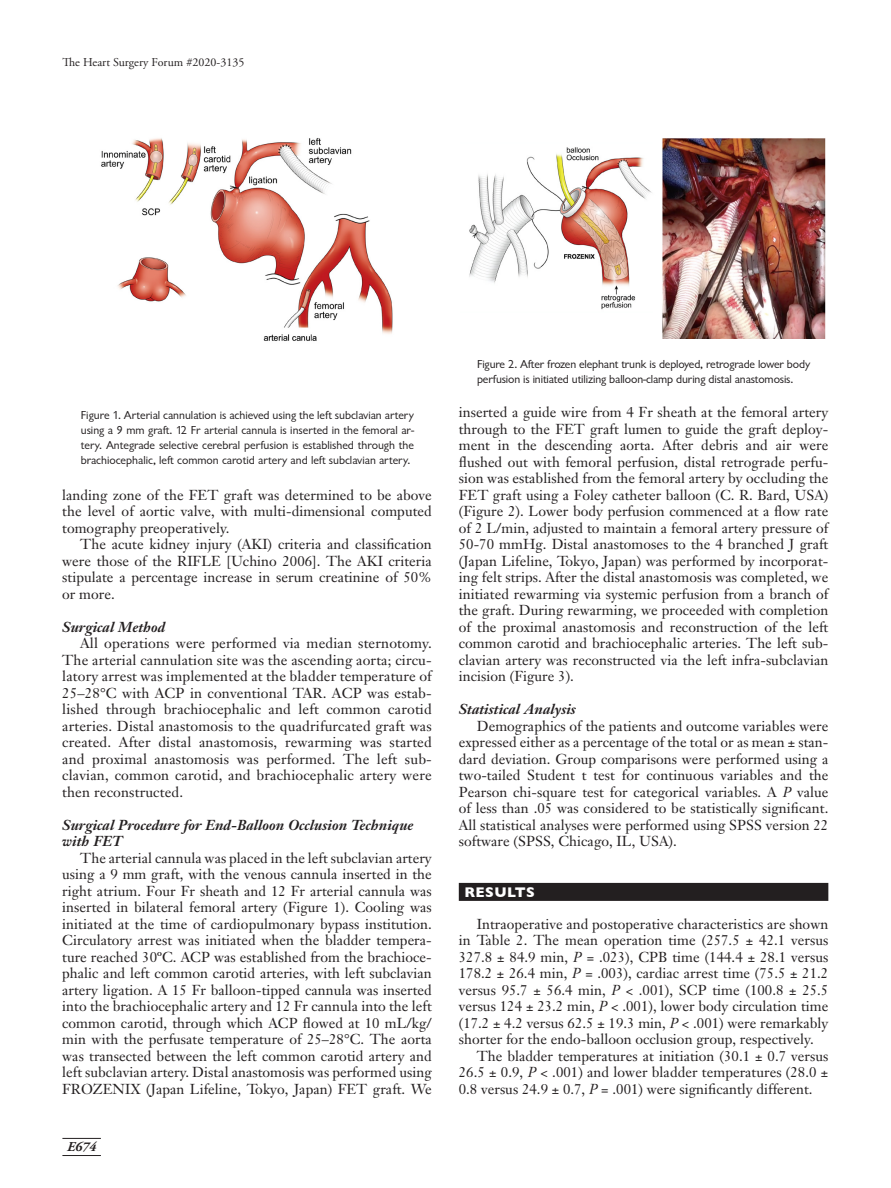
<style>
.page{position:relative;width:891px;height:1188px;background:#fff}
.page>*{position:absolute;margin:0;border:0;box-sizing:border-box;transform-origin:0 0}
.Body_Text{font:14.25px/16.5px "Janson Text";letter-spacing:.005em;color:#231f20;text-align:justify}
.t1{font:italic 700 14.25px/16.5px "Janson Text";letter-spacing:.005em;color:#231f20}
.t2{font:700 14.25px "Gill Sans";letter-spacing:.03em;color:#fff}
.t3{font:italic 700 13.5px "Adobe Garamond Pro";color:#231f20}
.Figure_Legend{font:12px/15px "Classical Sans Regular DTC";letter-spacing:-.01em;color:#231f20}
.t4{font:12px "Adobe Garamond Pro";letter-spacing:.005em;color:#231f20}
.s1{font-style:italic}
</style>
<div class="page">
<hr style="left:62px;top:1138px;width:39px;height:1px;background:#231f20">
<hr style="left:62px;top:1155px;width:39px;height:1px;background:#231f20">
<div style="left:459px;top:883px;width:369px;height:18px;background:#231f20"></div>
<img style="left:469px;top:138px;width:357px;height:201px">
<img style="left:101px;top:138px;width:292px;height:203px">
<p class="t4" style="left:62px;top:55px;width:184px">The Heart Surgery Forum #2020-3135</p>
<p class="Figure_Legend" style="left:81px;top:408px;width:335px;text-align:justify">Figure 1. Arterial cannulation is achieved using the left subclavian artery using a 9 mm graft. 12 Fr arterial cannula is inserted in the femoral ar&shy;tery. Antegrade selective cerebral perfusion is established through the brachiocephalic, left common carotid artery and left subclavian artery.</p>
<p class="Body_Text" style="left:62px;top:486px;width:371px">landing zone of the FET graft was determined to be above the level of aortic valve, with multi-dimensional computed tomography preoperatively.</p>
<p class="Body_Text" style="left:62px;top:536px;width:371px;text-indent:18px">The acute kidney injury (AKI) criteria and classification were those of the RIFLE [Uchino 2006]. The AKI criteria stipulate a percentage increase in serum creatinine of 50% or more.</p>
<h2 class="t1" style="left:62px;top:618px;width:104px">Surgical Method</h2>
<p class="Body_Text" style="left:62px;top:635px;width:371px;text-indent:18px">All operations were performed via median sternotomy.<br>The arterial cannulation site was the ascending aorta; circu&shy;latory arrest was implemented at the bladder temperature of 25–28°C with ACP in conventional TAR. ACP was estab&shy;lished through brachiocephalic and left common carotid arteries. Distal anastomosis to the quadrifurcated graft was created. After distal anastomosis, rewarming was started and proximal anastomosis was performed. The left sub&shy;clavian, common carotid, and brachiocephalic artery were then reconstructed.</p>
<h2 class="t1" style="left:62px;top:816px;width:353px">Surgical Procedure for End-Balloon Occlusion Technique with FET</h2>
<p class="Body_Text" style="left:62px;top:849px;width:371px;text-indent:18px">The arterial cannula was placed in the left subclavian artery using a 9 mm graft, with the venous cannula inserted in the right atrium. Four Fr sheath and 12 Fr arterial cannula was inserted in bilateral femoral artery (Figure 1). Cooling was initiated at the time of cardiopulmonary bypass institution.<br>Circulatory arrest was initiated when the bladder tempera&shy;ture reached 30ºC. ACP was established from the brachioce&shy;phalic and left common carotid arteries, with left subclavian artery ligation. A 15 Fr balloon-tipped cannula was inserted into the brachiocephalic artery and 12 Fr cannula into the left common carotid, through which ACP flowed at 10 mL/kg/ min with the perfusate temperature of 25–28°C. The aorta was transected between the left common carotid artery and left subclavian artery. Distal anastomosis was performed using FROZENIX (Japan Lifeline, Tokyo, Japan) FET graft. We</p>
<p class="t3" style="left:67px;top:1139px;width:31px">E674</p>
<p class="Figure_Legend" style="left:477px;top:357px;width:335px">Figure 2. After frozen elephant trunk is deployed, retrograde lower body perfusion is initiated utilizing balloon-clamp during distal anastomosis.</p>
<p class="Body_Text" style="left:459px;top:404px;width:371px">inserted a guide wire from 4 Fr sheath at the femoral artery through to the FET graft lumen to guide the graft deploy&shy;ment in the descending aorta. After debris and air were flushed out with femoral perfusion, distal retrograde perfu&shy;sion was established from the femoral artery by occluding the FET graft using a Foley catheter balloon (C. R. Bard, USA) (Figure 2). Lower body perfusion commenced at a flow rate of 2 L/min, adjusted to maintain a femoral artery pressure of 50-70 mmHg. Distal anastomoses to the 4 branched J graft (Japan Lifeline, Tokyo, Japan) was performed by incorporat&shy;ing felt strips. After the distal anastomosis was completed, we initiated rewarming via systemic perfusion from a branch of the graft. During rewarming, we proceeded with completion of the proximal anastomosis and reconstruction of the left common carotid and brachiocephalic arteries. The left sub&shy;clavian artery was reconstructed via the left infra-subclavian incision (Figure 3).</p>
<h2 class="t1" style="left:459px;top:701px;width:119px">Statistical Analysis</h2>
<p class="Body_Text" style="left:459px;top:717px;width:371px;text-indent:18px">Demographics of the patients and outcome variables were expressed either as a percentage of the total or as mean ± stan&shy;dard deviation. Group comparisons were performed using a two-tailed Student t test for continuous variables and the Pearson chi-square test for categorical variables. A <span class="s1">P</span> value of less than .05 was considered to be statistically significant.<br>All statistical analyses were performed using SPSS version 22 software (SPSS, Chicago, IL, USA).</p>
<h1 class="t2" style="left:465px;top:881px;width:72px">RESULTS</h1>
<p class="Body_Text" style="left:459px;top:915px;width:371px;text-indent:18px">Intraoperative and postoperative characteristics are shown in Table 2. The mean operation time (257.5 ± 42.1 versus 327.8 ± 84.9 min, <span class="s1">P</span> = .023), CPB time (144.4 ± 28.1 versus 178.2 ± 26.4 min, <span class="s1">P</span> = .003), cardiac arrest time (75.5 ± 21.2 versus 95.7 ± 56.4 min, <span class="s1">P</span> &lt; .001), SCP time (100.8 ± 25.5 versus 124 ± 23.2 min, <span class="s1">P</span> &lt; .001), lower body circulation time (17.2 ± 4.2 versus 62.5 ± 19.3 min, <span class="s1">P</span> &lt; .001) were remarkably shorter for the endo-balloon occlusion group, respectively.</p>
<p class="Body_Text" style="left:459px;top:1047px;width:371px;text-indent:18px">The bladder temperatures at initiation (30.1 ± 0.7 versus 26.5 ± 0.9, <span class="s1">P</span> &lt; .001) and lower bladder temperatures (28.0 ± 0.8 versus 24.9 ± 0.7, <span class="s1">P</span> = .001) were significantly different.</p>
</div>
